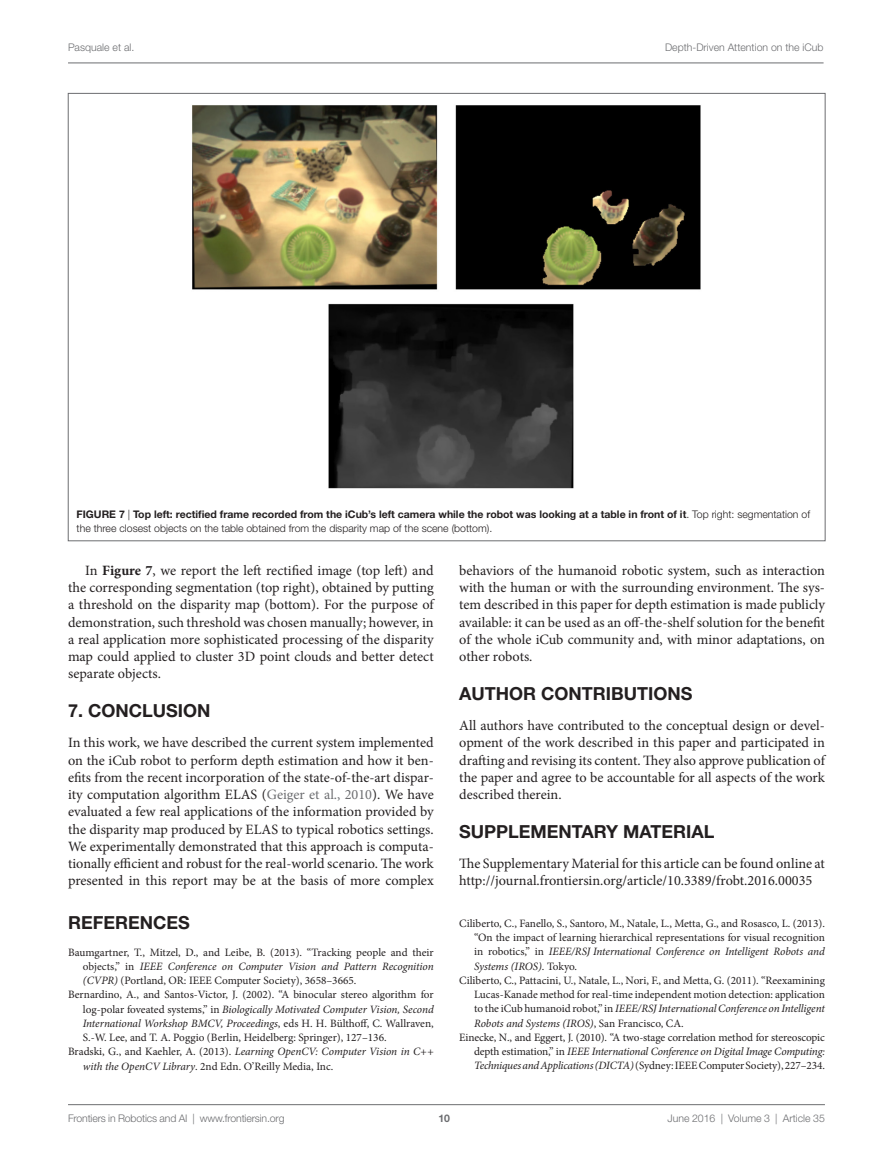
<style>
.page{position:relative;width:893px;height:1170px;background:#fff}
.page>*{position:absolute;margin:0;border:0;box-sizing:border-box;transform-origin:0 0}
.t1{font:700 18px "Helvetica Neue LT Std";color:#231f20}
.t2{font:14.25px/17.2px "Minion Pro";color:#231f20;text-align:justify}
.t3{font:11.25px "Minion Pro";color:#231f20}
.t4{font:italic 11.25px "Minion Pro";letter-spacing:-.01em;color:#231f20}
.t5{font:300 10.5px/14.2px "Helvetica Neue LT Std";color:#231f20}
.t6{font:300 10.5px "Helvetica Neue LT Std";color:#6c6d70}
.t7{font:700 10.5px "Helvetica Neue LT Std";color:#6c6d70}
.s1{font-weight:700}
.s2{color:#6c6d70}
.s3{font-style:normal}
.s4{font-style:italic}
</style>
<div class="page">
<hr style="left:68px;top:63px;width:756px;height:1px;background:#6c6d70">
<hr style="left:68px;top:1104px;width:757px;height:1px;background:#6c6d70">
<img style="left:192px;top:105px;width:509px;height:383px">
<p class="t6" style="left:68px;top:41px;width:68px">Pasquale et al.</p>
<p class="t6" style="left:665px;top:41px;width:160px">Depth-Driven Attention on the iCub</p>
<p class="t5" style="left:77px;top:507px;width:735px"><span class="s1">FIGURE 7</span> | <span class="s1">Top left: rectified frame recorded from the iCub’s left camera while the robot was looking at a table in front of it</span>. Top right: segmentation of the three closest objects on the table obtained from the disparity map of the scene (bottom).</p>
<p class="t2" style="left:68px;top:561px;width:367px;text-indent:17px">In <span class="s1">Figure 7</span>, we report the left rectified image (top left) and the corresponding segmentation (top right), obtained by putting a threshold on the disparity map (bottom). For the purpose of demonstration, such threshold was chosen manually; however, in a real application more sophisticated processing of the disparity map could applied to cluster 3D point clouds and better detect separate objects.</p>
<p class="t1" style="left:68px;top:699px;width:34px">7. CONCL</p>
<p class="t1" style="left:153px;top:699px;width:45px">USION</p>
<p class="t2" style="left:68px;top:734px;width:367px">In this work, we have described the current system implemented on the iCub robot to perform depth estimation and how it ben&shy;efits from the recent incorporation of the state-of-the-art dispar&shy;ity computation algorithm ELAS (<span class="s2">Geiger et al., 2010</span>). We have evaluated a few real applications of the information provided by the disparity map produced by ELAS to typical robotics settings.<br>We experimentally demonstrated that this approach is computa&shy;tionally efficient and robust for the real-world scenario. The work presented in this report may be at the basis of more complex</p>
<p class="t1" style="left:68px;top:911px;width:74px">REFERENCE</p>
<p class="t1" style="left:178px;top:911px;width:13px">S</p>
<p class="t3" style="left:68px;top:944px;width:367px">Baumgartner, T., Mitzel, D., and Leibe, B. (2013). “Tracking people and their</p>
<p class="t4" style="left:83px;top:958px;width:352px"><span class="s3">objects,” in</span> IEEE Conference on Computer Vision and Pattern Recognition</p>
<p class="t3" style="left:83px;top:972px;width:275px"><span class="s4">(CVPR)</span> (Portland, OR: IEEE Computer Society), 3658–3665.</p>
<p class="t3" style="left:68px;top:987px;width:367px">Bernardino, A., and Santos-Victor, J. (2002). “A binocular stereo algorithm for</p>
<p class="t4" style="left:83px;top:1001px;width:352px"><span class="s3">log-polar foveated systems,” in</span> Biologically Motivated Computer Vision, Second</p>
<p class="t4" style="left:83px;top:1015px;width:352px">International Workshop BMCV, Proceedings<span class="s3">, eds H. H. Bülthoff, C. Wallraven,</span></p>
<p class="t3" style="left:83px;top:1029px;width:305px">S.-W. Lee, and T. A. Poggio (Berlin, Heidelberg: Springer), 127–136.</p>
<p class="t4" style="left:68px;top:1044px;width:367px"><span class="s3">Bradski, G., and Kaehler, A. (2013).</span> Learning OpenCV: Computer Vision in C++</p>
<p class="t3" style="left:83px;top:1058px;width:252px"><span class="s4">with the OpenCV Library</span>. 2nd Edn. O’Reilly Media, Inc.</p>
<p class="t2" style="left:459px;top:561px;width:367px">behaviors of the humanoid robotic system, such as interaction with the human or with the surrounding environment. The sys&shy;tem described in this paper for depth estimation is made publicly available: it can be used as an off-the-shelf solution for the benefit of the whole iCub community and, with minor adaptations, on other robots.</p>
<p class="t1" style="left:459px;top:682px;width:96px">AUTHOR CON</p>
<p class="t1" style="left:582px;top:682px;width:112px">TRIBUTIONS</p>
<p class="t2" style="left:459px;top:717px;width:367px">All authors have contributed to the conceptual design or devel&shy;opment of the work described in this paper and participated in drafting and revising its content. They also approve publication of the paper and agree to be accountable for all aspects of the work described therein.</p>
<p class="t1" style="left:459px;top:820px;width:38px">SUPPLE</p>
<p class="t1" style="left:531px;top:820px;width:184px">MENTARY MATERIAL</p>
<p class="t2" style="left:459px;top:855px;width:367px">The Supplementary Material for this article can be found online at http://journal.frontiersin.org/article/10.3389/frobt.2016.00035</p>
<p class="t3" style="left:459px;top:915px;width:367px">Ciliberto, C., Fanello, S., Santoro, M., Natale, L., Metta, G., and Rosasco, L. (2013).</p>
<p class="t3" style="left:474px;top:929px;width:352px">“On the impact of learning hierarchical representations for visual recognition</p>
<p class="t4" style="left:474px;top:943px;width:352px"><span class="s3">in robotics,” in</span> IEEE/RSJ International Conference on Intelligent Robots and</p>
<p class="t4" style="left:474px;top:958px;width:105px">Systems (IROS)<span class="s3">. Tokyo.</span></p>
<p class="t3" style="left:459px;top:972px;width:367px">Ciliberto, C., Pattacini, U., Natale, L., Nori, F., and Metta, G. (2011). “Reexamining</p>
<p class="t3" style="left:474px;top:986px;width:352px">Lucas-Kanade method for real-time independent motion detection: application</p>
<p class="t4" style="left:474px;top:1000px;width:352px"><span class="s3">to the iCub humanoid robot,” in</span> IEEE/RSJ International Conference on Intelligent</p>
<p class="t4" style="left:474px;top:1015px;width:211px">Robots and Systems (IROS)<span class="s3">, San Francisco, CA.</span></p>
<p class="t3" style="left:459px;top:1029px;width:367px">Einecke, N., and Eggert, J. (2010). “A two-stage correlation method for stereoscopic</p>
<p class="t4" style="left:474px;top:1043px;width:352px"><span class="s3">depth estimation,” in</span> IEEE International Conference on Digital Image Computing:</p>
<p class="t3" style="left:474px;top:1058px;width:352px"><span class="s4">Techniques and Applications (DICTA)</span> (Sydney: IEEE Computer Society), 227–234.</p>
<p class="t6" style="left:68px;top:1111px;width:218px">Frontiers in Robotics and AI | www.frontiersin.org</p>
<p class="t6" style="left:667px;top:1111px;width:159px">June 2016 | Volume 3 | Article 35</p>
<p class="t7" style="left:439px;top:1111px;width:13px">10</p>
</div>
